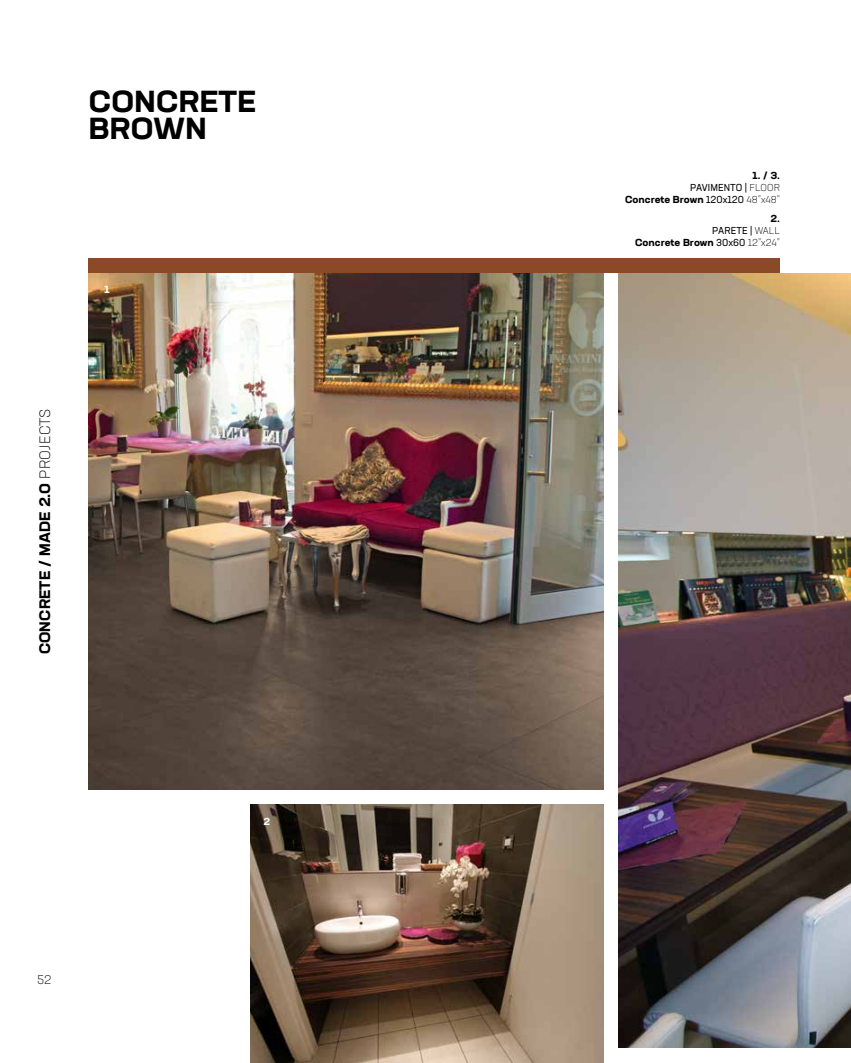
<style>
.page{position:relative;width:851px;height:1063px;background:#fff}
.page>*{position:absolute;margin:0;border:0;box-sizing:border-box;transform-origin:0 0}
.t1{font:700 expanded 30px/27.5px "Neusa Next Std";letter-spacing:.01em;color:#000}
.t2{font:700 expanded 15px "Neusa Next Std";letter-spacing:.01em;color:#000}
.t3{font:300 12.5px "Neusa Next Std";color:#000}
.t4{font:700 expanded 10px/12px "Neusa Next Std";color:#000;text-align:right}
.t5{font:700 expanded 10px "Neusa Next Std";color:#fff}
.s1{font-weight:300;font-stretch:normal}
.s2{font-weight:400;font-stretch:normal}
</style>
<div class="page">
<img style="left:618px;top:273px;width:232px;height:775px">
<div style="left:89px;top:258px;width:691px;height:15px;background:#8b4927"></div>
<img style="left:89px;top:273px;width:514px;height:517px">
<img style="left:250px;top:805px;width:353px;height:258px">
<h1 class="t1" style="left:89px;top:87px;width:169px">CONCRETE<br>BROWN</h1>
<h2 class="t2" style="left:35px;top:654px;width:247px;rotate:-90deg">CONCRETE / MADE 2.0 <span class="s1">PROJECTS</span></h2>
<p class="t5" style="left:105px;top:283px;width:7px">1</p>
<p class="t3" style="left:37px;top:972px;width:16px">52</p>
<p class="t5" style="left:263px;top:815px;width:8px">2</p>
<p class="t4" style="left:625px;top:169px;width:156px">1. / 3.<br><span class="s2">PAVIMENTO |</span> <span class="s1">FLOOR<br></span>Concrete Brown <span class="s2">120x120</span> <span class="s1">48”x48”</span></p>
<p class="t4" style="left:635px;top:212px;width:146px">2.<br><span class="s2">PARETE |</span> <span class="s1">WALL<br></span>Concrete Brown <span class="s2">30x60</span> <span class="s1">12”x24”</span></p>
</div>
